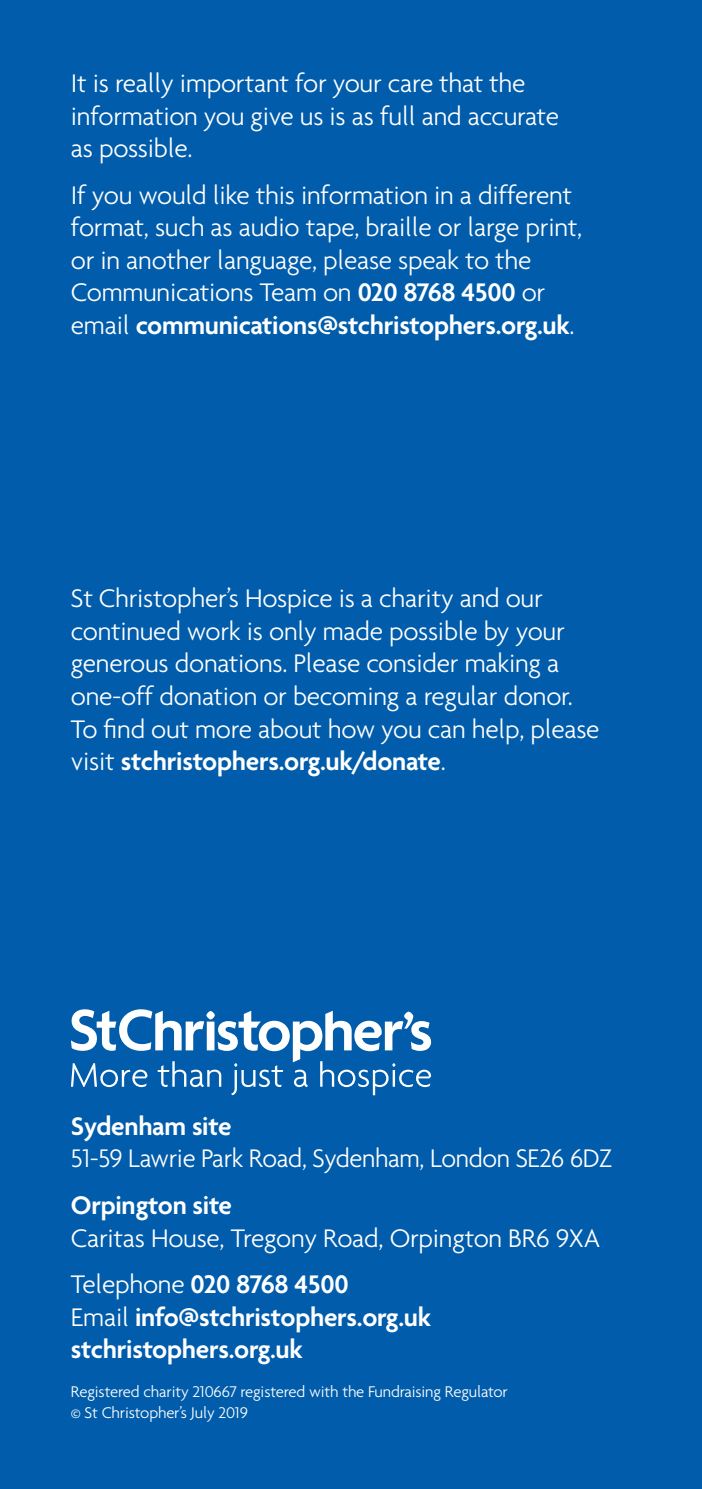
<style>
.page{position:relative;width:702px;height:1489px;background:#fff}
.page>*{position:absolute;margin:0;border:0;box-sizing:border-box;transform-origin:0 0}
.t1{font:300 27.5px/32.5px "Agenda";letter-spacing:-.01em;color:#fff}
.t2{font:600 27.5px/32.5px "Agenda";letter-spacing:-.01em;color:#fff}
.t3{font:300 16.75px/21px "Agenda";letter-spacing:-.01em;color:#fff}
.s1{font-weight:600}
.s2{font-weight:300}
</style>
<div class="page">
<div style="left:0;top:0;width:702px;height:1488px;background:#015dab"></div>
<svg style="left:71px;top:1009px;width:360px;height:86px"></svg>
<p class="t1" style="left:71px;top:66px;width:489px">It is really important for your care that the information you give us is as full and accurate as possible.</p>
<p class="t1" style="left:71px;top:178px;width:513px">If you would like this information in a different format, such as audio tape, braille or large print, or in another language, please speak to the Communications Team on <span class="s1">020 8768 4500</span> or email <span class="s1">communications@stchristophers.org.uk</span>.</p>
<p class="t1" style="left:71px;top:582px;width:530px">St Christopher’s Hospice is a charity and our continued work is only made possible by your generous donations. Please consider making a one-off donation or becoming a regular donor.<br>To find out more about how you can help, please visit <span class="s1">stchristophers.org.uk/donate</span>.</p>
<p class="t2" style="left:71px;top:1108px;width:162px">Sydenham site</p>
<p class="t1" style="left:71px;top:1141px;width:543px">51-59 Lawrie Park Road, Sydenham, London SE26 6DZ</p>
<p class="t2" style="left:71px;top:1188px;width:163px">Orpington site</p>
<p class="t1" style="left:71px;top:1213px;width:531px;line-height:46.8px">Caritas House, Tregony Road, Orpington BR6 9XA<br>Telephone <span class="s1">020 8768 4500</span></p>
<p class="t2" style="left:71px;top:1299px;width:361px"><span class="s2">Email</span> info@stchristophers.org.uk stchristophers.org.uk</p>
<p class="t3" style="left:71px;top:1380px;width:438px">Registered charity 210667 registered with the Fundraising Regulator © St Christopher’s July 2019</p>
</div>
